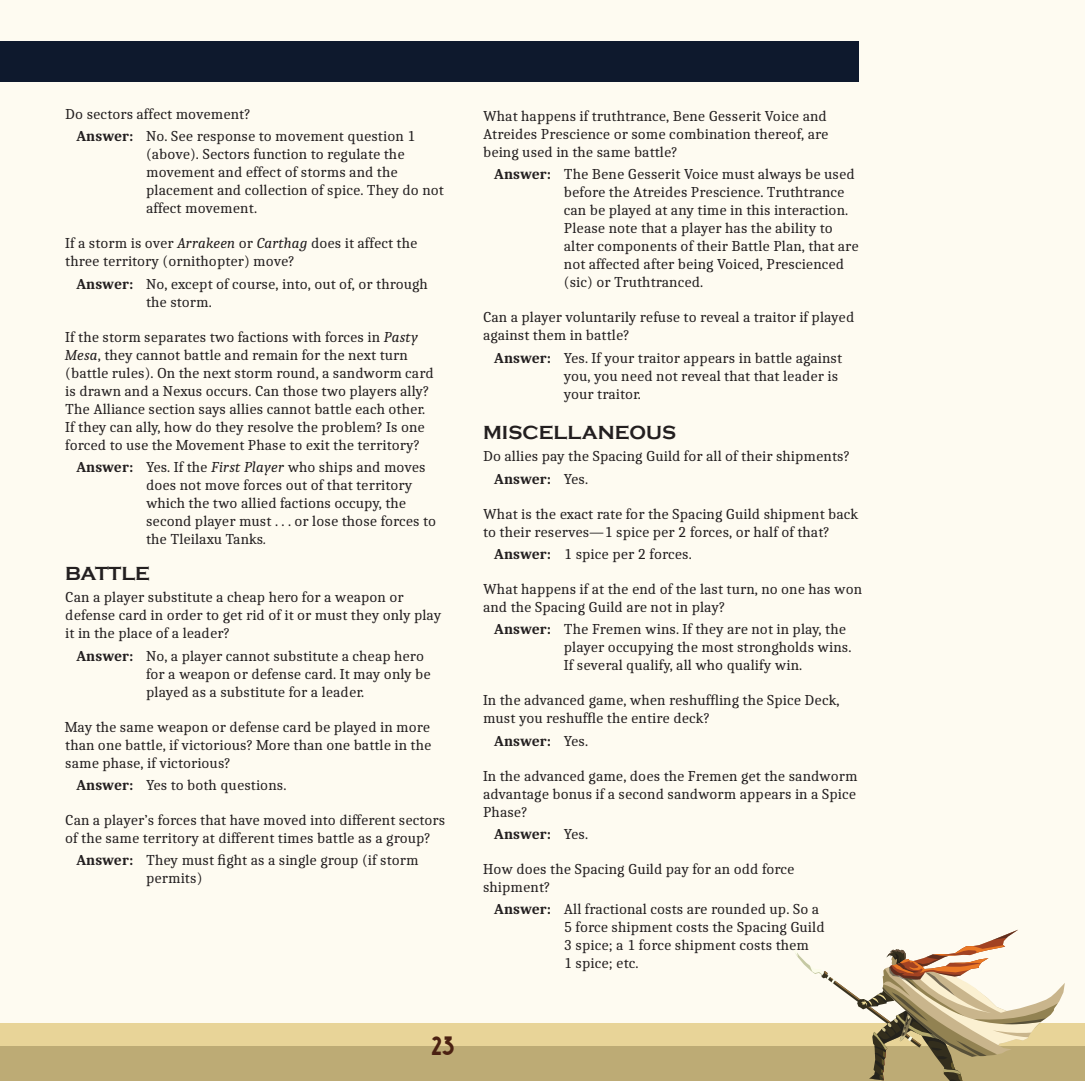
<style>
.page{position:relative;width:1085px;height:1081px;background:#fff}
.page>*{position:absolute;margin:0;border:0;box-sizing:border-box;transform-origin:0 0}
.t1{font:27px "Advokat Modern";color:#4b2112}
.t2{font:700 19.5px "Copperplate Gothic";color:#231f20}
.t3{font:15px/18px "Caladea";letter-spacing:.005em;color:#231f20}
.t4{font:700 15px "Caladea";letter-spacing:.005em;color:#231f20}
.s1{font-weight:700}
.s2{font-style:italic}
.s3{font-weight:400}
</style>
<div class="page">
<div style="left:0;top:0;width:1084px;height:1080px;background:#fefbf1"></div>
<div style="left:0;top:1022px;width:1084px;height:58px;background:#e8d498"></div>
<div style="left:0;top:1045px;width:1084px;height:35px;background:#bdab75"></div>
<div style="left:0;top:41px;width:858px;height:40px;background:#0e192d"></div>
<svg style="left:789px;top:929px;width:275px;height:151px"></svg>
<p class="t3" style="left:76px;top:102px;width:340px;line-height:22.2px;text-indent:-11px">Do sectors affect movement?<br><span class="s1">Answer:</span> No. See response to movement question 1</p>
<p class="t3" style="left:146px;top:145px;width:299px">(above). Sectors function to regulate the movement and effect of storms and the placement and collection of spice. They do not affect movement.</p>
<p class="t3" style="left:65px;top:234px;width:353px">If a storm is over <span class="s2">Arrakeen</span> or <span class="s2">Carthag</span> does it affect the three territory (ornithopter) move?</p>
<p class="t3" style="left:146px;top:274px;width:283px;text-indent:-70px"><span class="s1">Answer:</span> No, except of course, into, out of, or through the storm.</p>
<p class="t3" style="left:65px;top:327px;width:370px">If the storm separates two factions with forces in <span class="s2">Pasty Mesa</span>, they cannot battle and remain for the next turn (battle rules). On the next storm round, a sandworm card is drawn and a Nexus occurs. Can those two players ally?<br>The Alliance section says allies cannot battle each other.<br>If they can ally, how do they resolve the problem? Is one forced to use the Movement Phase to exit the territory?</p>
<p class="t3" style="left:146px;top:457px;width:291px;text-indent:-70px"><span class="s1">Answer:</span> Yes. If the <span class="s2">First Player</span> who ships and moves does not move forces out of that territory which the two allied factions occupy, the second player must . . . or lose those forces to the Tleilaxu Tanks<span class="s2">.</span></p>
<h2 class="t2" style="left:65px;top:562px;width:86px">BATTLE</h2>
<p class="t3" style="left:65px;top:588px;width:377px">Can a player substitute a cheap hero for a weapon or defense card in order to get rid of it or must they only play it in the place of a leader?</p>
<p class="t3" style="left:146px;top:646px;width:286px;text-indent:-70px"><span class="s1">Answer:</span> No, a player cannot substitute a cheap hero for a weapon or defense card. It may only be played as a substitute for a leader.</p>
<p class="t3" style="left:65px;top:717px;width:367px;text-align:justify">May the same weapon or defense card be played in more than one battle, if victorious? More than one battle in the same phase, if victorious?</p>
<p class="t3" style="left:76px;top:775px;width:211px"><span class="s1">Answer:</span> Yes to both questions.</p>
<p class="t3" style="left:65px;top:810px;width:381px">Can a player’s forces that have moved into different sectors of the same territory at different times battle as a group?</p>
<p class="t3" style="left:146px;top:850px;width:274px;text-indent:-70px"><span class="s1">Answer:</span> They must fight as a single group (if storm permits)</p>
<h1 class="t1" style="left:431px;top:1031px;width:24px">23</h1>
<p class="t3" style="left:483px;top:107px;width:347px;text-align:justify">What happens if truthtrance, Bene Gesserit Voice and Atreides Prescience or some combination thereof, are being used in the same battle?</p>
<p class="t3" style="left:564px;top:165px;width:296px;text-indent:-70px"><span class="s1">Answer:</span> The Bene Gesserit Voice must always be used before the Atreides Prescience. Truthtrance can be played at any time in this interaction.<br>Please note that a player has the ability to alter components of their Battle Plan, that are not affected after being Voiced, Prescienced (sic) or Truthtranced.</p>
<p class="t3" style="left:483px;top:308px;width:373px">Can a player voluntarily refuse to reveal a traitor if played against them in battle?</p>
<p class="t3" style="left:564px;top:348px;width:280px;text-indent:-70px"><span class="s1">Answer:</span> Yes. If your traitor appears in battle against you, you need not reveal that that leader is your traitor.</p>
<h2 class="t2" style="left:483px;top:422px;width:195px">MISCELLANEOUS</h2>
<p class="t3" style="left:494px;top:445px;width:357px;line-height:22.2px;text-indent:-11px">Do allies pay the Spacing Guild for all of their shipments?<br><span class="s1">Answer:</span> Yes.</p>
<p class="t3" style="left:483px;top:504px;width:377px">What is the exact rate for the Spacing Guild shipment back to their reserves—1 spice per 2 forces, or half of that?</p>
<p class="t3" style="left:494px;top:544px;width:199px"><span class="s1">Answer:</span> 1 spice per 2 forces.</p>
<p class="t3" style="left:483px;top:579px;width:380px">What happens if at the end of the last turn, no one has won and the Spacing Guild are not in play?</p>
<p class="t3" style="left:564px;top:620px;width:289px;text-indent:-70px"><span class="s1">Answer:</span> The Fremen wins. If they are not in play, the player occupying the most strongholds wins.<br>If several qualify, all who qualify win.</p>
<p class="t3" style="left:483px;top:691px;width:358px">In the advanced game, when reshuffling the Spice Deck, must you reshuffle the entire deck?</p>
<p class="t4" style="left:494px;top:731px;width:95px">Answer: <span class="s3">Yes.</span></p>
<p class="t3" style="left:483px;top:766px;width:376px;text-align:justify">In the advanced game, does the Fremen get the sandworm advantage bonus if a second sandworm appears in a Spice Phase?</p>
<p class="t4" style="left:494px;top:824px;width:95px">Answer: <span class="s3">Yes.</span></p>
<p class="t3" style="left:483px;top:859px;width:313px">How does the Spacing Guild pay for an odd force shipment?</p>
<p class="t3" style="left:563px;top:899px;width:262px;text-indent:-70px"><span class="s1">Answer:</span> All fractional costs are rounded up. So a 5 force shipment costs the Spacing Guild 3 spice; a 1 force shipment costs them<br>1 spice; etc.</p>
</div>
